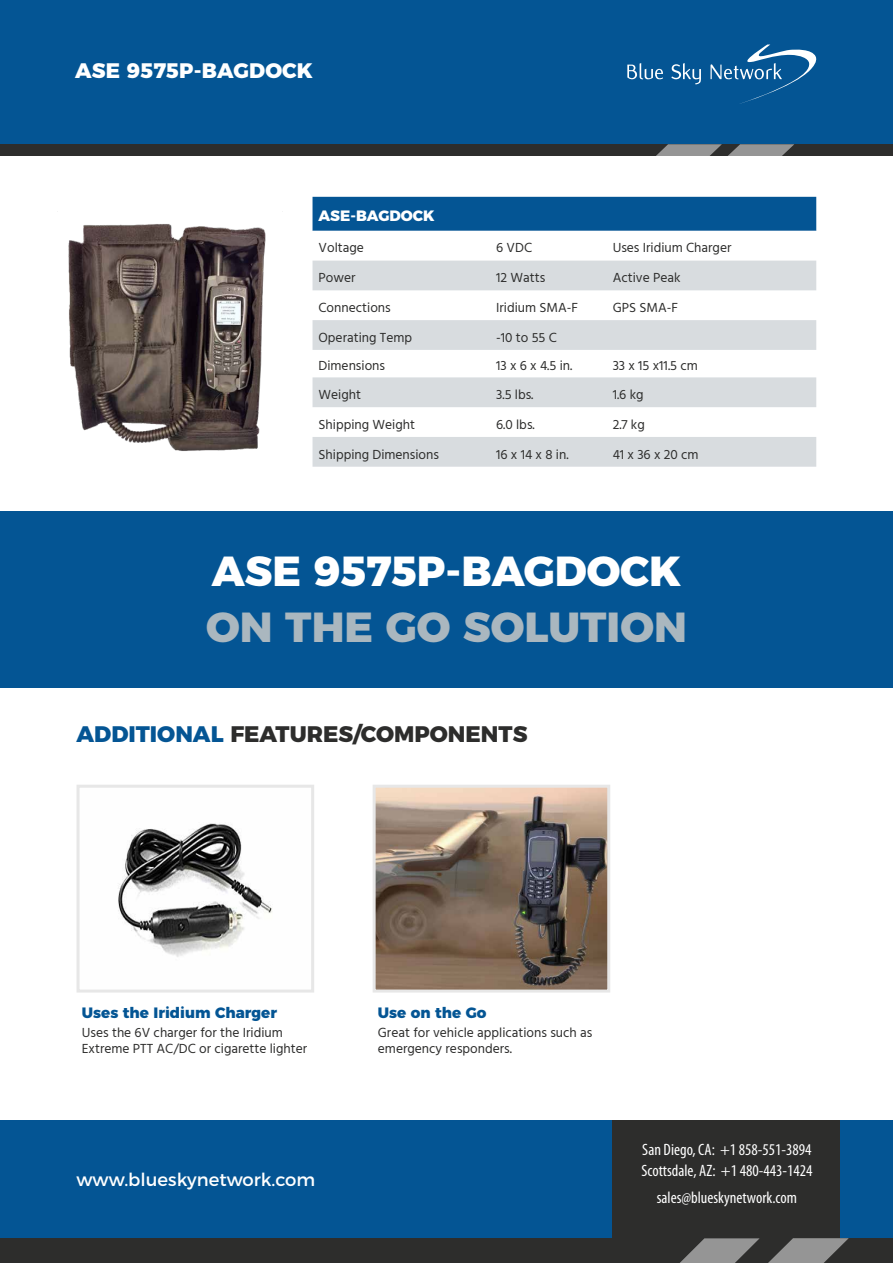
<style>
.page{position:relative;width:893px;height:1263px;background:#fff}
.page>*{position:absolute;margin:0;border:0;box-sizing:border-box;transform-origin:0 0}
.t1{font:800 42px "Montserrat";color:#fff}
.t2{font:800 42px "Montserrat";color:#aab7bf}
.t3{font:800 22.5px "Montserrat";color:#2d2d2c}
.t4{font:800 21px "Montserrat";letter-spacing:.01em;color:#fff}
.t5{font:18px "Montserrat";color:#fff}
.t6{font:condensed 16.5px/21px "Myriad Pro";color:#fff}
.t7{font:800 15px "Montserrat";color:#045594}
.t8{font:800 15px "Montserrat";color:#fff}
.t9{font:13.5px/16.2px "Hind";color:#2d2d2c}
.s1{color:#045594}
</style>
<div class="page">
<img style="left:68px;top:224px;width:198px;height:227px">
<div style="left:0;top:540px;width:893px;height:148px;background:#045594"></div>
<img style="left:118px;top:823px;width:154px;height:134px">
<div style="left:77px;top:785px;width:237px;height:207px;border:3px solid #e7e7e7"></div>
<img style="left:377px;top:789px;width:229px;height:199px">
<div style="left:373px;top:785px;width:237px;height:207px;border:3px solid #e7e7e7"></div>
<div style="left:0;top:1121px;width:893px;height:119px;background:#045594"></div>
<div style="left:612px;top:1121px;width:227px;height:119px;background:#2d2d2c"></div>
<div style="left:0;top:1238px;width:893px;height:25px;background:#2d2d2c"></div>
<svg style="left:680px;top:1238px;width:169px;height:25px"></svg>
<div style="left:313px;top:197px;width:503px;height:34px;background:#045594"></div>
<svg style="left:313px;top:260px;width:503px;height:1px"></svg>
<svg style="left:313px;top:261px;width:503px;height:146px;fill:#d8dcdf"></svg>
<div style="left:313px;top:437px;width:503px;height:30px;background:#d8dcdf"></div>
<div style="left:0;top:0;width:893px;height:144px;background:#045594"></div>
<div style="left:0;top:144px;width:893px;height:12px;background:#2d2d2c"></div>
<svg style="left:656px;top:144px;width:138px;height:12px"></svg>
<svg style="left:627px;top:63px;width:36px;height:17px"></svg>
<svg style="left:671px;top:63px;width:30px;height:21px"></svg>
<svg style="left:710px;top:45px;width:107px;height:59px"></svg>
<div style="left:0;top:512px;width:893px;height:147px;background:#045594"></div>
<h3 class="t4" style="left:75px;top:53px;width:239px">ASE 9575P-BAGDOCK</h3>
<p class="t8" style="left:319px;top:203px;width:117px">ASE-BAGDOCK</p>
<p class="t9" style="left:319px;top:241px;width:47px">Voltage</p>
<p class="t9" style="left:496px;top:241px;width:38px">6 VDC</p>
<p class="t9" style="left:613px;top:241px;width:120px">Uses Iridium Charger</p>
<p class="t9" style="left:319px;top:271px;width:39px">Power</p>
<p class="t9" style="left:496px;top:271px;width:51px">12 Watts</p>
<p class="t9" style="left:613px;top:271px;width:69px">Active Peak</p>
<p class="t9" style="left:319px;top:300px;width:74px">Connections</p>
<p class="t9" style="left:496px;top:300px;width:83px">Iridium SMA-F</p>
<p class="t9" style="left:613px;top:300px;width:67px">GPS SMA-F</p>
<p class="t9" style="left:319px;top:330px;width:95px">Operating Temp</p>
<p class="t9" style="left:496px;top:330px;width:62px">-10 to 55 C</p>
<p class="t9" style="left:319px;top:359px;width:68px">Dimensions</p>
<p class="t9" style="left:496px;top:359px;width:78px">13 x 6 x 4.5 in.</p>
<p class="t9" style="left:613px;top:359px;width:87px">33 x 15 x11.5 cm</p>
<p class="t9" style="left:319px;top:387px;width:44px">Weight</p>
<p class="t9" style="left:496px;top:387px;width:39px">3.5 lbs.</p>
<p class="t9" style="left:613px;top:387px;width:32px">1.6 kg</p>
<p class="t9" style="left:319px;top:417px;width:98px">Shipping Weight</p>
<p class="t9" style="left:496px;top:417px;width:40px">6.0 lbs.</p>
<p class="t9" style="left:613px;top:417px;width:34px">2.7 kg</p>
<p class="t9" style="left:319px;top:447px;width:122px">Shipping Dimensions</p>
<p class="t9" style="left:496px;top:447px;width:74px">16 x 14 x 8 in.</p>
<p class="t9" style="left:613px;top:447px;width:87px">41 x 36 x 20 cm</p>
<h1 class="t1" style="left:212px;top:536px;width:471px">ASE 9575P-BAGDOCK</h1>
<h1 class="t2" style="left:206px;top:592px;width:482px">ON THE GO SOLUTION</h1>
<h2 class="t3" style="left:77px;top:715px;width:452px"><span class="s1">ADDITIONAL</span> FEATURES/COMPONENTS</h2>
<p class="t7" style="left:82px;top:1000px;width:197px">Uses the Iridium Charger</p>
<p class="t9" style="left:82px;top:1025px;width:227px">Uses the 6V charger for the Iridium<br>Extreme PTT AC/DC or cigarette lighter</p>
<h3 class="t5" style="left:77px;top:1165px;width:240px">www.blueskynetwork.com</h3>
<p class="t7" style="left:378px;top:1000px;width:110px">Use on the Go</p>
<p class="t9" style="left:378px;top:1025px;width:216px">Great for vehicle applications such as emergency responders.</p>
<p class="t6" style="left:641px;top:1138px;width:172px">San Diego, CA: +1 858-551-3894<br>Scottsdale, AZ: +1 480-443-1424</p>
<p class="t6" style="left:657px;top:1187px;width:142px">sales@blueskynetwork.com</p>
</div>
